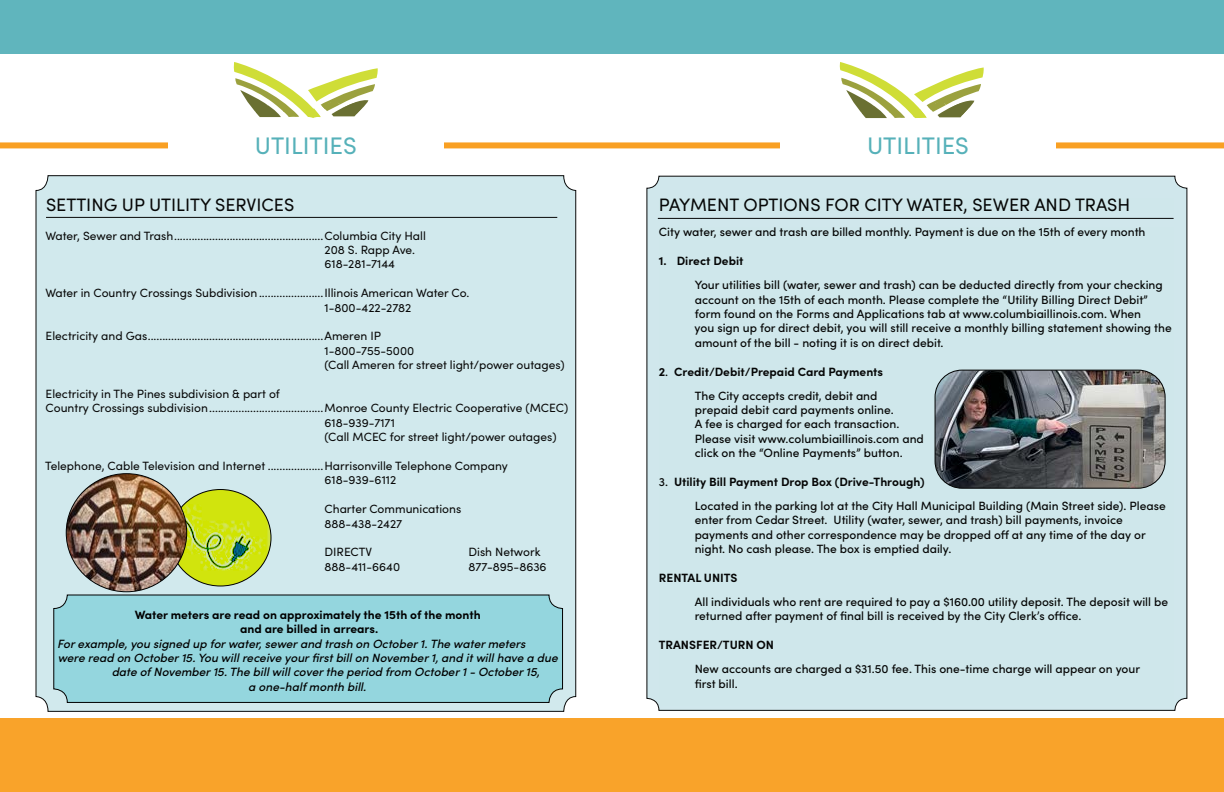
<style>
.page{position:relative;width:1224px;height:792px;background:#fff}
.page>*{position:absolute;margin:0;border:0;box-sizing:border-box;transform-origin:0 0}
.t1{font:24px "Sofia Pro";color:#56b1b9}
.t2{font:18px "Sofia Pro";color:#000}
.t3{font:500 12px/14.4px "Sofia Pro";color:#000}
.t4{font:12px/14.4px "Sofia Pro";color:#000}
.t5{font:italic 500 12px "Sofia Pro";color:#000}
.t6{font:700 12px/14.4px "Sofia Pro";color:#000;text-align:center}
.s1{font-weight:500}
.s2{font-weight:700}
</style>
<div class="page">
<svg style="left:233px;top:62px;width:145px;height:56px"></svg>
<div style="left:35px;top:175px;width:542px;height:537px;background:#d1e9ed"></div>
<svg style="left:839px;top:62px;width:145px;height:56px"></svg>
<div style="left:0;top:0;width:1224px;height:54px;background:#60b5bd"></div>
<div style="left:0;top:719px;width:1224px;height:73px;background:#f9a32a"></div>
<div style="left:0;top:142px;width:1224px;height:6px;background:#f9a023"></div>
<hr style="left:46px;top:217px;width:511px;height:1px;background:#000">
<div style="left:647px;top:176px;width:540px;height:534px;background:#cde6eb;border-radius:12px"></div>
<hr style="left:658px;top:218px;width:516px;height:1px;background:#000">
<div style="left:54px;top:595px;width:509px;height:107px;background:#93d6de;border-radius:14px"></div>
<div style="left:53px;top:594px;width:510px;height:109px;border:1px solid #000;border-radius:14px"></div>
<img style="left:187px;top:490px;width:84px;height:96px">
<img style="left:66px;top:474px;width:121px;height:117px">
<img style="left:935px;top:370px;width:229px;height:117px">
<div style="left:935px;top:370px;width:231px;height:119px;border:1px solid #000101;border-radius:27px"></div>
<div style="left:168px;top:125px;width:276px;height:41px;background:#fff"></div>
<div style="left:780px;top:125px;width:276px;height:41px;background:#fff"></div>
<h1 class="t1" style="left:255px;top:128px;width:103px">UTILITIES</h1>
<h1 class="t1" style="left:867px;top:128px;width:103px">UTILITIES</h1>
<h2 class="t2" style="left:46px;top:191px;width:250px">SETTING UP UTILITY SERVICES</h2>
<p class="t4" style="left:324px;top:228px;width:103px;text-indent:-279px">Water, Sewer and Trash...................................................Columbia City Hall<br>208 S. Rapp Ave.<br>618-281-7144</p>
<p class="t4" style="left:324px;top:285px;width:147px;text-indent:-279px">Water in Country Crossings Subdivision......................Illinois American Water Co.<br>1-800-422-2782</p>
<p class="t4" style="left:324px;top:328px;width:242px;text-indent:-279px">Electricity and Gas............................................................Ameren IP<br>1-800-755-5000<br>(Call Ameren for street light/power outages)</p>
<p class="t4" style="left:46px;top:386px;width:236px">Electricity in The Pines subdivision &amp; part of</p>
<p class="t4" style="left:46px;top:400px;width:524px">Country Crossings subdivision.......................................Monroe County Electric Cooperative (MCEC)</p>
<p class="t4" style="left:324px;top:415px;width:72px">618-939-7171</p>
<p class="t4" style="left:324px;top:429px;width:234px">(Call MCEC for street light/power outages)</p>
<p class="t4" style="left:324px;top:458px;width:185px;text-indent:-279px">Telephone, Cable Television and Internet ...................Harrisonville Telephone Company<br>618-939-6112</p>
<p class="t4" style="left:324px;top:501px;width:138px">Charter Communications<br>888-438-2427</p>
<p class="t4" style="left:324px;top:544px;width:49px">DIRECTV</p>
<p class="t4" style="left:468px;top:544px;width:74px">Dish Network</p>
<p class="t4" style="left:324px;top:559px;width:77px">888-411-6640</p>
<p class="t4" style="left:468px;top:559px;width:80px">877-895-8636</p>
<p class="t6" style="left:135px;top:606px;width:347px">Water meters are read on approximately the 15th of the month and are billed in arrears.</p>
<p class="t5" style="left:57px;top:635px;width:470px">For example, you signed up for water, sewer and trash on October 1. The water meters</p>
<p class="t5" style="left:58px;top:649px;width:502px">were read on October 15. You will receive your first bill on November 1, and it will have a due</p>
<p class="t5" style="left:112px;top:663px;width:430px">date of November 15. The bill will cover the period from October 1 - October 15,</p>
<p class="t5" style="left:248px;top:678px;width:119px">a one-half month bill.</p>
<h2 class="t2" style="left:659px;top:192px;width:473px">PAYMENT OPTIONS FOR CITY WATER, SEWER AND TRASH</h2>
<p class="t3" style="left:659px;top:224px;width:488px">City water, sewer and trash are billed monthly. Payment is due on the 15th of every month</p>
<p class="t6" style="left:659px;top:253px;width:86px">1. Direct Debit</p>
<p class="t3" style="left:695px;top:277px;width:479px">Your utilities bill (water, sewer and trash) can be deducted directly from your checking account on the 15th of each month. Please complete the “Utility Billing Direct Debit” form found on the Forms and Applications tab at www.columbiaillinois.com. When<br>you sign up for direct debit, you will still receive a monthly billing statement showing the amount of the bill - noting it is on direct debit.</p>
<p class="t6" style="left:695px;top:358px;width:190px;line-height:24px;text-align:left;text-indent:-36px">2<span class="s1">.</span> Credit/Debit/Prepaid Card Payments<br><span class="s1">The City accepts credit, debit and</span></p>
<p class="t3" style="left:695px;top:402px;width:231px">prepaid debit card payments online.<br>A fee is charged for each transaction.<br>Please visit www.columbiaillinois.com and click on the “Online Payments” button.</p>
<p class="t3" style="left:695px;top:469px;width:473px;line-height:24px;text-indent:-36px">3. <span class="s2">Utility Bill Payment Drop Box (Drive-Through)<br></span>Located in the parking lot at the City Hall Municipal Building (Main Street side). Please</p>
<p class="t3" style="left:695px;top:512px;width:453px">enter from Cedar Street. Utility (water, sewer, and trash) bill payments, invoice payments and other correspondence may be dropped off at any time of the day or night. No cash please. The box is emptied daily.</p>
<p class="t6" style="left:659px;top:570px;width:80px">RENTAL UNITS</p>
<p class="t3" style="left:695px;top:594px;width:475px">All individuals who rent are required to pay a $160.00 utility deposit. The deposit will be returned after payment of final bill is received by the City Clerk’s office.</p>
<p class="t6" style="left:659px;top:637px;width:117px">TRANSFER/TURN ON</p>
<p class="t3" style="left:695px;top:661px;width:447px">New accounts are charged a $31.50 fee. This one-time charge will appear on your first bill.</p>
</div>
